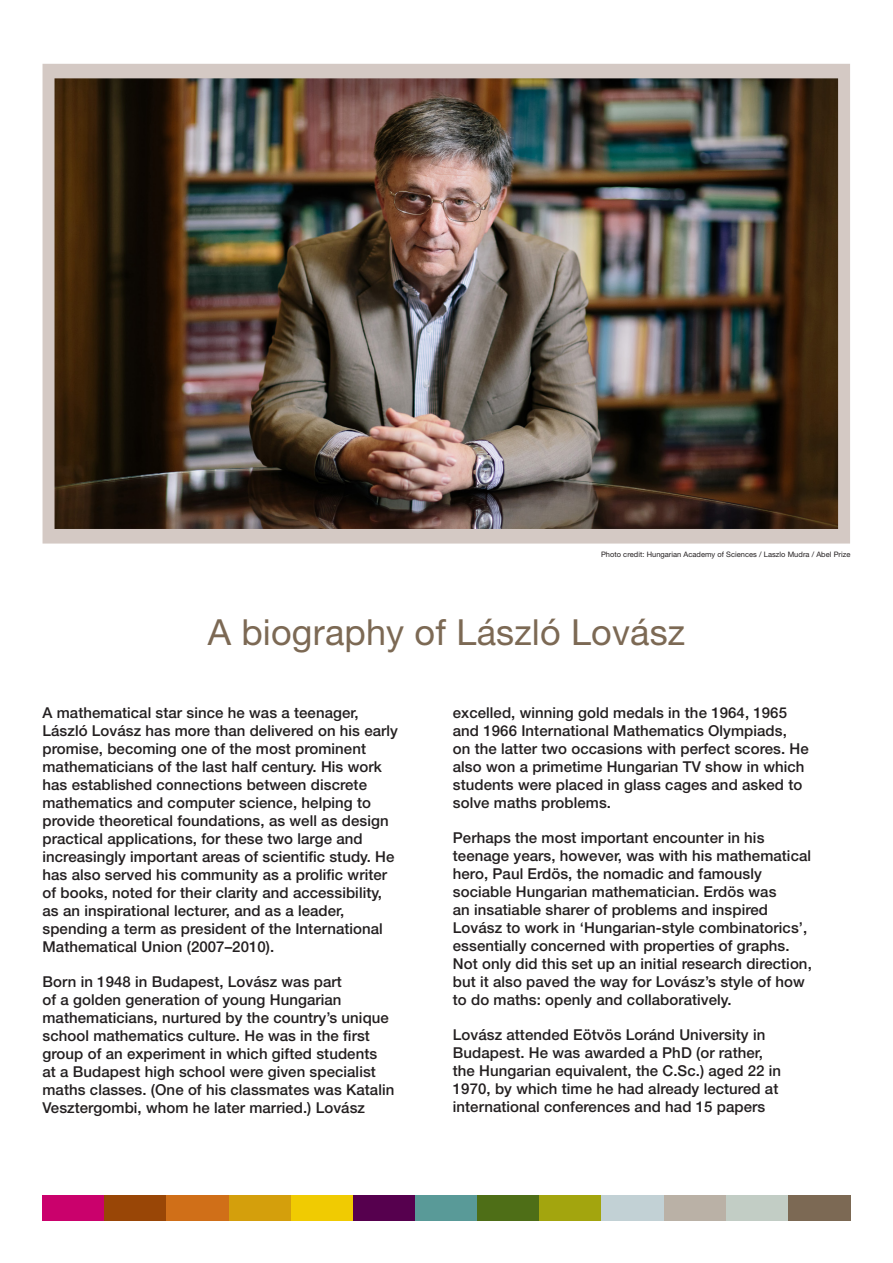
<style>
.page{position:relative;width:893px;height:1263px;background:#fff}
.page>*{position:absolute;margin:0;border:0;box-sizing:border-box;transform-origin:0 0}
.Heading{font:36px "Helvetica Neue LT Pro";letter-spacing:.005em;color:#7c6954}
.Author{font:500 15px/18px "Helvetica Neue LT Pro";letter-spacing:.005em;color:#231f20}
.Footnote_Text{font:7.5px "Helvetica Neue LT Pro";letter-spacing:.005em;color:#231f20}
</style>
<div class="page">
<div style="left:43px;top:1195px;width:62px;height:25px;background:#ca016c"></div>
<div style="left:105px;top:1195px;width:62px;height:25px;background:#994606"></div>
<div style="left:167px;top:1195px;width:62px;height:25px;background:#d06f18"></div>
<div style="left:229px;top:1195px;width:62px;height:25px;background:#d49f0c"></div>
<div style="left:291px;top:1195px;width:62px;height:25px;background:#f0cb02"></div>
<div style="left:353px;top:1195px;width:62px;height:25px;background:#56004e"></div>
<div style="left:415px;top:1195px;width:63px;height:25px;background:#599a98"></div>
<div style="left:478px;top:1195px;width:62px;height:25px;background:#4e6e17"></div>
<div style="left:540px;top:1195px;width:62px;height:25px;background:#a3a50e"></div>
<div style="left:602px;top:1195px;width:62px;height:25px;background:#c2d1d5"></div>
<div style="left:664px;top:1195px;width:62px;height:25px;background:#bab1a6"></div>
<div style="left:726px;top:1195px;width:62px;height:25px;background:#c2cdc5"></div>
<div style="left:788px;top:1195px;width:62px;height:25px;background:#7c6954"></div>
<img style="left:43px;top:64px;width:807px;height:479px">
<p class="Footnote_Text" style="left:601px;top:550px;width:251px">Photo credit: Hungarian Academy of Sciences / Laszlo Mudra / Abel Prize</p>
<p class="Heading" style="left:208px;top:610px;width:479px">A biography of László Lovász</p>
<p class="Author" style="left:43px;top:704px;width:357px">A mathematical star since he was a teenager, László Lovász has more than delivered on his early promise, becoming one of the most prominent mathematicians of the last half century. His work has established connections between discrete mathematics and computer science, helping to provide theoretical foundations, as well as design practical applications, for these two large and increasingly important areas of scientific study. He has also served his community as a prolific writer of books, noted for their clarity and accessibility, as an inspirational lecturer, and as a leader, spending a term as president of the International Mathematical Union (2007–2010).</p>
<p class="Author" style="left:43px;top:973px;width:353px">Born in 1948 in Budapest, Lovász was part<br>of a golden generation of young Hungarian mathematicians, nurtured by the country’s unique school mathematics culture. He was in the first group of an experiment in which gifted students<br>at a Budapest high school were given specialist maths classes. (One of his classmates was Katalin Vesztergombi, whom he later married.) Lovász</p>
<p class="Author" style="left:453px;top:704px;width:357px">excelled, winning gold medals in the 1964, 1965 and 1966 International Mathematics Olympiads,<br>on the latter two occasions with perfect scores. He also won a primetime Hungarian TV show in which students were placed in glass cages and asked to solve maths problems.</p>
<p class="Author" style="left:453px;top:829px;width:360px">Perhaps the most important encounter in his teenage years, however, was with his mathematical hero, Paul Erdös, the nomadic and famously sociable Hungarian mathematician. Erdös was<br>an insatiable sharer of problems and inspired Lovász to work in ‘Hungarian-style combinatorics’, essentially concerned with properties of graphs.<br>Not only did this set up an initial research direction, but it also paved the way for Lovász’s style of how to do maths: openly and collaboratively.</p>
<p class="Author" style="left:453px;top:1026px;width:330px">Lovász attended Eötvös Loránd University in Budapest. He was awarded a PhD (or rather, the Hungarian equivalent, the C.Sc.) aged 22 in 1970, by which time he had already lectured at international conferences and had 15 papers</p>
</div>
